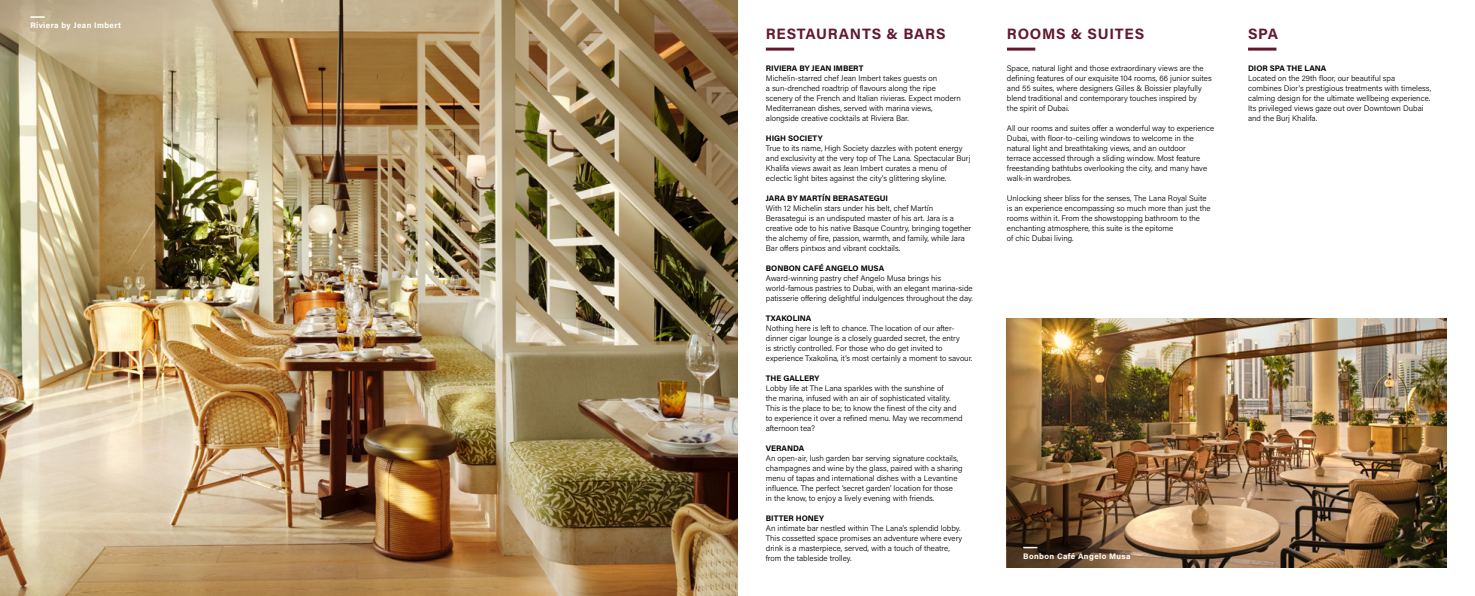
<style>
.page{position:relative;width:1475px;height:596px;background:#fff}
.page>*{position:absolute;margin:0;border:0;box-sizing:border-box;transform-origin:0 0}
.t1{font:700 15px "Acumin Pro";letter-spacing:.05em;color:#62192d}
.t2{font:300 8px/10px "Acumin Pro";color:#000}
.t3{font:700 8px "Acumin Pro";color:#000}
.t4{font:700 8px "Acumin Pro";letter-spacing:.05em;color:#fff}
</style>
<div class="page">
<img style="left:0;top:0;width:737px;height:595px">
<hr style="left:765px;top:48px;width:29px;height:3px;background:#62192d">
<hr style="left:1006px;top:48px;width:29px;height:3px;background:#62192d">
<hr style="left:1247px;top:48px;width:29px;height:3px;background:#62192d">
<img style="left:1006px;top:318px;width:440px;height:249px">
<svg style="left:1006px;top:465px;width:176px;height:102px;background:#816041"></svg>
<svg style="left:1023px;top:546px;width:14px;height:2px"></svg>
<svg style="left:0;top:0;width:214px;height:248px;background:#b5a57d"></svg>
<svg style="left:30px;top:16px;width:15px;height:2px"></svg>
<p class="t4" style="left:30px;top:20px;width:92px">Riviera by Jean Imbert</p>
<h1 class="t1" style="left:765px;top:24px;width:181px">RESTAURANTS &amp; BARS</h1>
<h1 class="t1" style="left:1006px;top:24px;width:139px">ROOMS &amp; SUITES</h1>
<p class="t2" style="left:1006px;top:63px;width:206px">Space, natural light and those extraordinary views are the defining features of our exquisite 104 rooms, 66 junior suites and 55 suites, where designers Gilles &amp; Boissier playfully blend traditional and contemporary touches inspired by<br>the spirit of Dubai.</p>
<p class="t2" style="left:1006px;top:123px;width:209px">All our rooms and suites offer a wonderful way to experience Dubai, with floor-to-ceiling windows to welcome in the natural light and breathtaking views, and an outdoor<br>terrace accessed through a sliding window. Most feature freestanding bathtubs overlooking the city, and many have walk-in wardrobes.</p>
<p class="t2" style="left:1006px;top:193px;width:205px">Unlocking sheer bliss for the senses, The Lana Royal Suite is an experience encompassing so much more than just the rooms within it. From the showstopping bathroom to the enchanting atmosphere, this suite is the epitome<br>of chic Dubai living.</p>
<p class="t3" style="left:765px;top:62px;width:99px">RIVIERA BY JEAN IMBERT</p>
<p class="t2" style="left:765px;top:73px;width:196px">Michelin-starred chef Jean Imbert takes guests on<br>a sun-drenched roadtrip of flavours along the ripe scenery of the French and Italian rivieras. Expect modern Mediterranean dishes, served with marina views, alongside creative cocktails at Riviera Bar.</p>
<p class="t3" style="left:765px;top:132px;width:58px">HIGH SOCIETY</p>
<p class="t2" style="left:765px;top:143px;width:206px">True to its name, High Society dazzles with potent energy and exclusivity at the very top of The Lana. Spectacular Burj Khalifa views await as Jean Imbert curates a menu of eclectic light bites against the city's glittering skyline.</p>
<p class="t3" style="left:765px;top:192px;width:124px">JARA BY MARTÍN BERASATEGUI</p>
<p class="t2" style="left:765px;top:203px;width:207px">With 12 Michelin stars under his belt, chef Martín Berasategui is an undisputed master of his art. Jara is a creative ode to his native Basque Country, bringing together the alchemy of fire, passion, warmth, and family, while Jara Bar offers pintxos and vibrant cocktails.</p>
<p class="t3" style="left:765px;top:262px;width:120px">BONBON CAFÉ ANGELO MUSA</p>
<p class="t2" style="left:765px;top:273px;width:208px">Award-winning pastry chef Angelo Musa brings his world-famous pastries to Dubai, with an elegant marina-side patisserie offering delightful indulgences throughout the day.</p>
<p class="t3" style="left:765px;top:312px;width:47px">TXAKOLINA</p>
<p class="t2" style="left:765px;top:323px;width:208px">Nothing here is left to chance. The location of our after&shy;dinner cigar lounge is a closely guarded secret, the entry<br>is strictly controlled. For those who do get invited to experience Txakolina, it’s most certainly a moment to savour.</p>
<p class="t3" style="left:765px;top:372px;width:55px">THE GALLERY</p>
<p class="t2" style="left:765px;top:383px;width:198px">Lobby life at The Lana sparkles with the sunshine of<br>the marina, infused with an air of sophisticated vitality.<br>This is the place to be; to know the finest of the city and to experience it over a refined menu. May we recommend afternoon tea?</p>
<p class="t3" style="left:765px;top:442px;width:40px">VERANDA</p>
<p class="t2" style="left:765px;top:453px;width:198px">An open-air, lush garden bar serving signature cocktails, champagnes and wine by the glass, paired with a sharing menu of tapas and international dishes with a Levantine influence. The perfect ‘secret garden’ location for those<br>in the know, to enjoy a lively evening with friends.</p>
<p class="t3" style="left:765px;top:512px;width:60px">BITTER HONEY</p>
<p class="t2" style="left:765px;top:523px;width:198px">An intimate bar nestled within The Lana’s splendid lobby.<br>This cossetted space promises an adventure where every drink is a masterpiece, served, with a touch of theatre, from the tableside trolley.</p>
<p class="t4" style="left:1023px;top:550px;width:109px">Bonbon Café Angelo Musa</p>
<p class="t4" style="left:1023px;top:550px;width:48px">Artist's Bar</p>
<h1 class="t1" style="left:1247px;top:24px;width:31px">SPA</h1>
<p class="t3" style="left:1247px;top:62px;width:80px">DIOR SPA THE LANA</p>
<p class="t2" style="left:1247px;top:73px;width:185px">Located on the 29th floor, our beautiful spa<br>combines Dior's prestigious treatments with timeless, calming design for the ultimate wellbeing experience.<br>Its privileged views gaze out over Downtown Dubai and the Burj Khalifa.</p>
</div>
